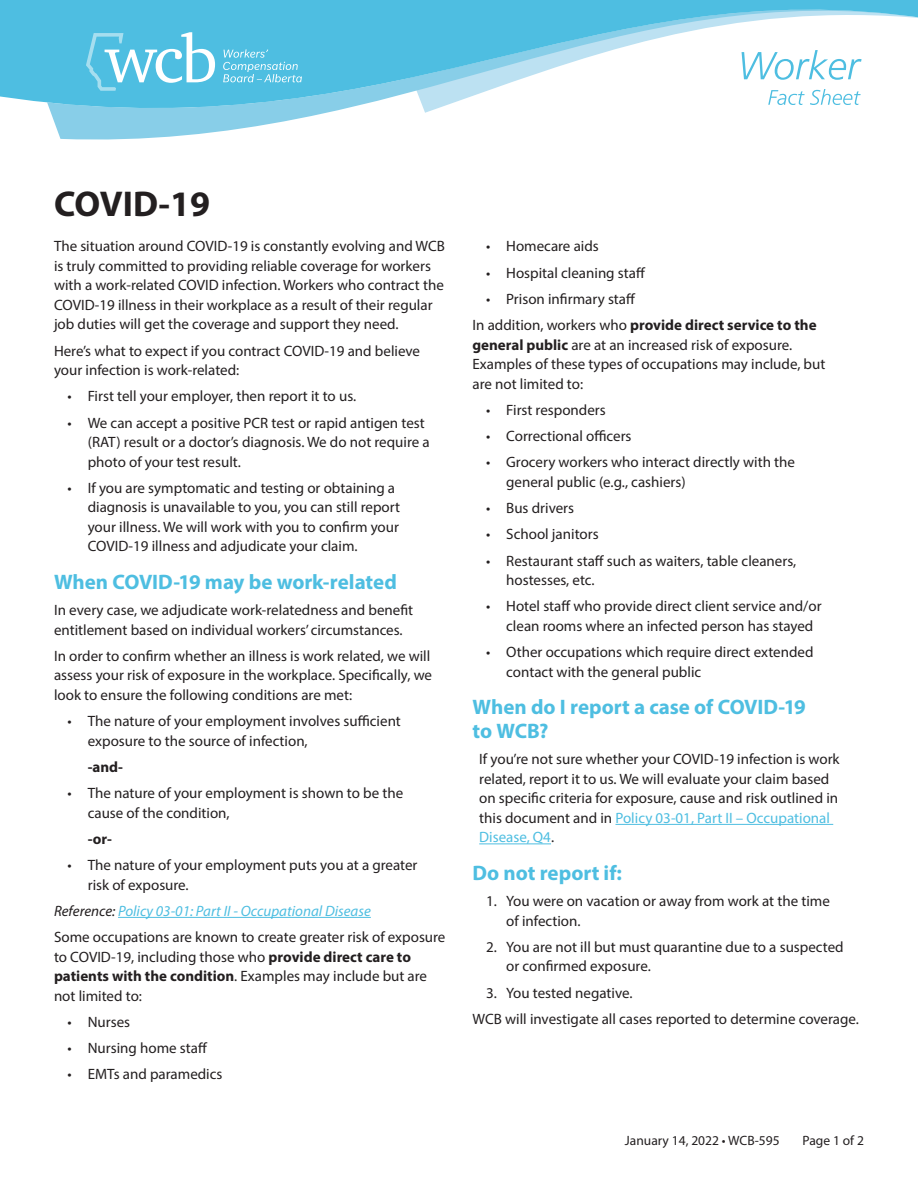
<style>
.page{position:relative;width:918px;height:1188px;background:#fff}
.page>*{position:absolute;margin:0;border:0;box-sizing:border-box;transform-origin:0 0}
.Main_title{font:700 36px "Myriad Pro";color:#231f20}
.Subtitle{font:700 21px/24px "Myriad Pro";color:#4ebee1}
.Body_Text{font:15px/19.5px "Myriad Pro";color:#231f20}
.Bullets{font:15px/19.5px "Myriad Pro";color:#231f20}
.description_-_italic{font:italic 15px "Myriad Pro";color:#4ebee1}
.Body_Text-2{font:700 15px "Myriad Pro";color:#231f20}
.t1{font:13.5px "Myriad Pro";color:#231f20}
.s1{color:#231f20}
.s2{font-weight:700}
.s3{color:#4ebee1}
</style>
<div class="page">
<svg style="left:0;top:0;width:918px;height:140px"></svg>
<svg style="left:742px;top:50px;width:120px;height:30px"></svg>
<svg style="left:768px;top:89px;width:93px;height:16px"></svg>
<svg style="left:223px;top:49px;width:79px;height:33px;background:#6ac8e5"></svg>
<svg style="left:86px;top:32px;width:129px;height:59px"></svg>
<hr style="left:118px;top:917px;width:253px;height:1px;background:#4ebee1">
<hr style="left:615px;top:824px;width:218px;height:1px;background:#4ebee1">
<hr style="left:479px;top:844px;width:72px;height:1px;background:#4ebee1">
<p class="Main_title" style="left:54px;top:180px;width:158px">COVID-19</p>
<p class="Body_Text" style="left:54px;top:236px;width:393px">The situation around COVID-19 is constantly evolving and WCB is truly committed to providing reliable coverage for workers with a work-related COVID infection. Workers who contract the COVID-19 illness in their workplace as a result of their regular job duties will get the coverage and support they need.</p>
<p class="Body_Text" style="left:54px;top:341px;width:368px">Here’s what to expect if you contract COVID-19 and believe your infection is work-related:</p>
<p class="Body_Text" style="left:68px;top:386px;width:290px">• First tell your employer, then report it to us.</p>
<p class="Body_Text" style="left:88px;top:413px;width:343px;text-indent:-20px">• We can accept a positive PCR test or rapid antigen test (RAT) result or a doctor’s diagnosis. We do not require a photo of your test result.</p>
<p class="Body_Text" style="left:88px;top:478px;width:314px;text-indent:-20px">• If you are symptomatic and testing or obtaining a diagnosis is unavailable to you, you can still report your illness. We will work with you to confirm your COVID-19 illness and adjudicate your claim.</p>
<p class="Subtitle" style="left:54px;top:569px;width:344px">When COVID-19 may be work-related</p>
<p class="Body_Text" style="left:54px;top:600px;width:361px">In every case, we adjudicate work-relatedness and benefit entitlement based on individual workers’ circumstances.</p>
<p class="Body_Text" style="left:54px;top:646px;width:380px;text-align:justify">In order to confirm whether an illness is work related, we will assess your risk of exposure in the workplace. Specifically, we look to ensure the following conditions are met:</p>
<p class="Body_Text" style="left:88px;top:711px;width:315px;text-indent:-20px">• The nature of your employment involves sufficient exposure to the source of infection,</p>
<p class="Body_Text-2" style="left:88px;top:757px;width:37px">-and-</p>
<p class="Body_Text" style="left:88px;top:783px;width:317px;text-indent:-20px">• The nature of your employment is shown to be the cause of the condition,</p>
<p class="Body_Text-2" style="left:88px;top:829px;width:26px">-or-</p>
<p class="Body_Text" style="left:88px;top:855px;width:331px;text-indent:-20px">• The nature of your employment puts you at a greater risk of exposure.</p>
<p class="description_-_italic" style="left:54px;top:902px;width:318px"><span class="s1">Reference:</span> Policy 03-01: Part II - Occupational Disease</p>
<p class="Body_Text" style="left:54px;top:927px;width:393px">Some occupations are known to create greater risk of exposure to COVID-19, including those who <span class="s2">provide direct care to patients with the condition</span>. Examples may include but are not limited to:</p>
<p class="Body_Text" style="left:68px;top:1012px;width:64px">• Nurses</p>
<p class="Body_Text" style="left:68px;top:1038px;width:141px">• Nursing home staff</p>
<p class="Body_Text" style="left:68px;top:1064px;width:156px">• EMTs and paramedics</p>
<p class="Body_Text" style="left:486px;top:236px;width:114px">• Homecare aids</p>
<p class="Body_Text" style="left:486px;top:263px;width:161px">• Hospital cleaning staff</p>
<p class="Body_Text" style="left:486px;top:289px;width:151px">• Prison infirmary staff</p>
<p class="Body_Text" style="left:472px;top:315px;width:354px">In addition, workers who <span class="s2">provide direct service to the general public</span> are at an increased risk of exposure.<br>Examples of these types of occupations may include, but are not limited to:</p>
<p class="Body_Text" style="left:486px;top:400px;width:121px">• First responders</p>
<p class="Body_Text" style="left:486px;top:426px;width:147px">• Correctional officers</p>
<p class="Body_Text" style="left:506px;top:452px;width:290px;text-indent:-20px">• Grocery workers who interact directly with the general public (e.g., cashiers)</p>
<p class="Body_Text" style="left:486px;top:498px;width:90px">• Bus drivers</p>
<p class="Body_Text" style="left:486px;top:524px;width:114px">• School janitors</p>
<p class="Body_Text" style="left:506px;top:551px;width:292px;text-indent:-20px">• Restaurant staff such as waiters, table cleaners, hostesses, etc.</p>
<p class="Body_Text" style="left:506px;top:596px;width:317px;text-indent:-20px">• Hotel staff who provide direct client service and/or clean rooms where an infected person has stayed</p>
<p class="Body_Text" style="left:506px;top:642px;width:309px;text-indent:-20px">• Other occupations which require direct extended contact with the general public</p>
<p class="Subtitle" style="left:472px;top:694px;width:335px">When do I report a case of COVID-19 to WCB?</p>
<p class="Bullets" style="left:479px;top:749px;width:362px">If you’re not sure whether your COVID-19 infection is work related, report it to us. We will evaluate your claim based on specific criteria for exposure, cause and risk outlined in this document and in <span class="s3">Policy 03-01, Part II – Occupational Disease, Q4</span>.</p>
<p class="Subtitle" style="left:472px;top:860px;width:151px">Do not report if:</p>
<p class="Body_Text" style="left:506px;top:891px;width:325px;text-indent:-20px">1. You were on vacation or away from work at the time of infection.</p>
<p class="Body_Text" style="left:506px;top:937px;width:339px;text-indent:-20px">2. You are not ill but must quarantine due to a suspected or confirmed exposure.</p>
<p class="Body_Text" style="left:486px;top:983px;width:148px">3. You tested negative.</p>
<p class="Body_Text" style="left:472px;top:1009px;width:388px">WCB will investigate all cases reported to determine coverage.</p>
<p class="t1" style="left:625px;top:1132px;width:156px">January 14, 2022 • WCB-595</p>
<p class="t1" style="left:803px;top:1132px;width:63px">Page 1 of 2</p>
</div>
